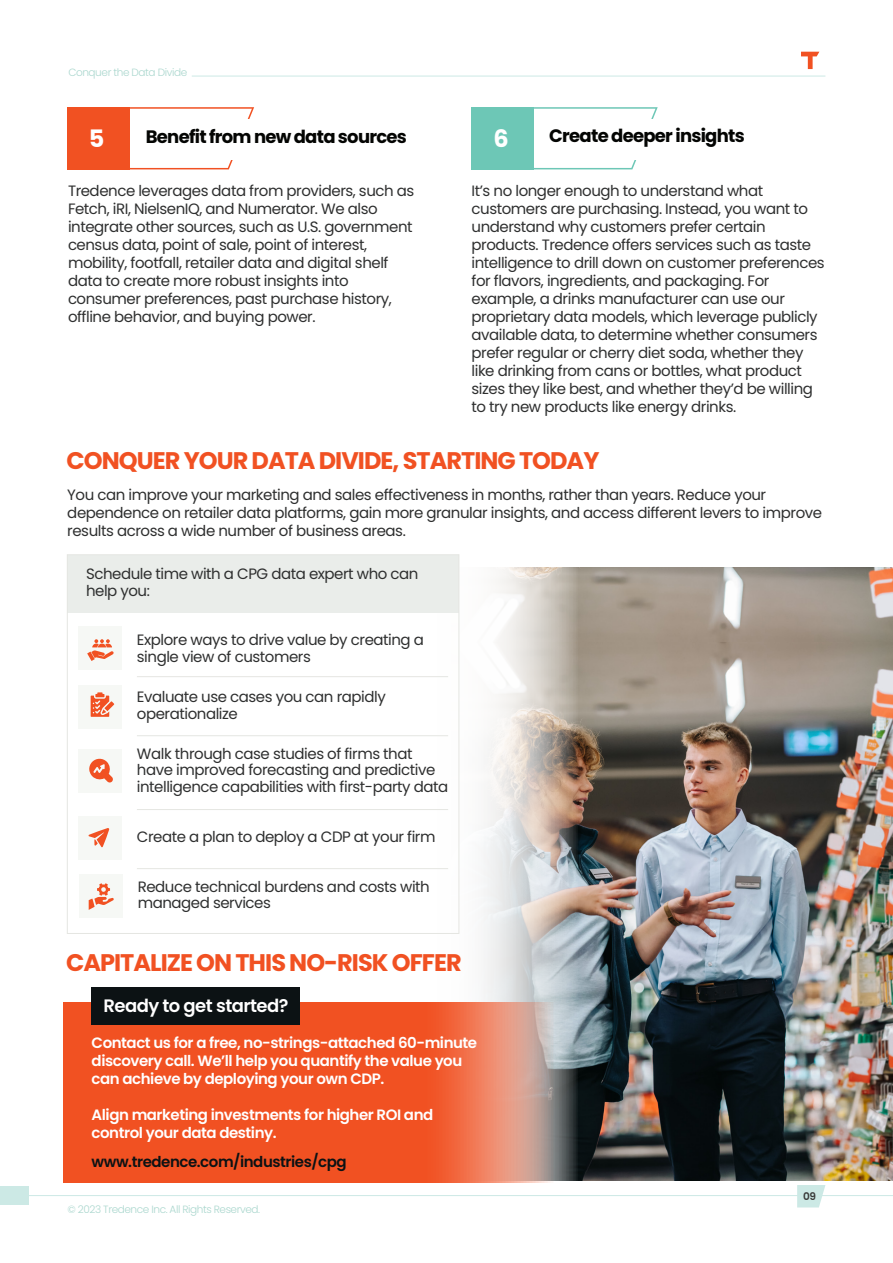
<style>
.page{position:relative;width:893px;height:1263px;background:#fff}
.page>*{position:absolute;margin:0;border:0;box-sizing:border-box;transform-origin:0 0}
.t1{font:700 24px "Poppins";letter-spacing:-.04em;color:#f15122}
.t2{font:700 24px "Poppins";color:#fff}
.t3{font:700 18px "Poppins";letter-spacing:-.04em;color:#040503}
.t4{font:600 18px "Poppins";letter-spacing:-.03em;color:#fff}
.t5{font:15px/18px "Poppins";letter-spacing:-.03em;color:#2e2f2f}
.t6{font:600 15px/18px "Poppins";letter-spacing:-.03em;color:#fff}
.t7{font:600 15px "Poppins";letter-spacing:-.03em;color:#0c1214}
.t8{font:300 10.5px "Poppins";letter-spacing:-.04em;color:#aad7ce}
.t9{font:600 10.5px "Poppins";color:#393a39}
</style>
<div class="page">
<img style="left:577px;top:568px;width:316px;height:74px">
<img style="left:577px;top:642px;width:316px;height:538px">
<svg style="left:379px;top:563px;width:198px;height:620px"></svg>
<svg style="left:63px;top:1003px;width:495px;height:179px;background:#eb5f36"></svg>
<hr style="left:0;top:1195px;width:893px;height:1px;background:#cce9e5">
<div style="left:0;top:1186px;width:28px;height:19px;background:#cce9e5"></div>
<svg style="left:797px;top:1185px;width:28px;height:22px"></svg>
<svg style="left:801px;top:52px;width:18px;height:17px"></svg>
<hr style="left:192px;top:76px;width:633px;height:1px;background:#cce9e5">
<div style="left:68px;top:107px;width:62px;height:62px;background:#f15122"></div>
<svg style="left:130px;top:107px;width:124px;height:62px"></svg>
<div style="left:219px;top:119px;width:39px;height:41px;background:#fff"></div>
<div style="left:471px;top:107px;width:62px;height:62px;background:#6dc7b6"></div>
<svg style="left:533px;top:107px;width:125px;height:62px"></svg>
<div style="left:622px;top:119px;width:40px;height:41px;background:#fff"></div>
<div style="left:67px;top:555px;width:392px;height:57px;background:#eaedea"></div>
<div style="left:79px;top:627px;width:43px;height:43px;background:#f6f8f5"></div>
<div style="left:79px;top:685px;width:43px;height:43px;background:#f6f8f5"></div>
<div style="left:79px;top:749px;width:43px;height:43px;background:#f6f8f5"></div>
<div style="left:79px;top:817px;width:43px;height:43px;background:#f6f8f5"></div>
<div style="left:80px;top:874px;width:43px;height:43px;background:#f6f8f5"></div>
<svg style="left:87px;top:639px;width:27px;height:22px"></svg>
<svg style="left:91px;top:692px;width:23px;height:25px"></svg>
<svg style="left:89px;top:758px;width:24px;height:25px"></svg>
<svg style="left:88px;top:828px;width:21px;height:19px"></svg>
<svg style="left:89px;top:883px;width:25px;height:27px"></svg>
<hr style="left:137px;top:676px;width:311px;height:1px;background:#e5e6e2">
<hr style="left:137px;top:735px;width:311px;height:1px;background:#e5e6e2">
<hr style="left:137px;top:809px;width:311px;height:1px;background:#e5e6e2">
<hr style="left:137px;top:868px;width:311px;height:1px;background:#e5e6e2">
<div style="left:67px;top:554px;width:392px;height:380px;border:1px solid #e5e6e2"></div>
<div style="left:91px;top:987px;width:208px;height:38px;background:#0c1214"></div>
<p class="t8" style="left:68px;top:66px;width:120px">Conquer the Data Divide</p>
<h1 class="t2" style="left:89px;top:125px;width:17px">5</h1>
<p class="t3" style="left:146px;top:127px;width:263px">Benefit from new data sources</p>
<p class="t5" style="left:68px;top:182px;width:348px">Tredence leverages data from providers, such as Fetch, iRI, NielsenIQ, and Numerator. We also integrate other sources, such as U.S. government census data, point of sale, point of interest, mobility, footfall, retailer data and digital shelf data to create more robust insights into consumer preferences, past purchase history, offline behavior, and buying power.</p>
<h1 class="t2" style="left:494px;top:125px;width:17px">6</h1>
<p class="t3" style="left:549px;top:126px;width:197px">Create deeper insights</p>
<p class="t5" style="left:472px;top:182px;width:355px">It’s no longer enough to understand what customers are purchasing. Instead, you want to understand why customers prefer certain products. Tredence offers services such as taste intelligence to drill down on customer preferences for flavors, ingredients, and packaging. For example, a drinks manufacturer can use our proprietary data models, which leverage publicly available data, to determine whether consumers prefer regular or cherry diet soda, whether they like drinking from cans or bottles, what product sizes they like best, and whether they’d be willing to try new products like energy drinks.</p>
<h1 class="t1" style="left:67px;top:447px;width:534px">CONQUER YOUR DATA DIVIDE, STARTING TODAY</h1>
<p class="t5" style="left:67px;top:486px;width:756px">You can improve your marketing and sales effectiveness in months, rather than years. Reduce your dependence on retailer data platforms, gain more granular insights, and access different levers to improve results across a wide number of business areas.</p>
<p class="t5" style="left:86px;top:566px;width:334px;line-height:16.5px">Schedule time with a CPG data expert who can help you:</p>
<p class="t5" style="left:137px;top:632px;width:289px;line-height:16.5px">Explore ways to drive value by creating a single view of customers</p>
<p class="t5" style="left:137px;top:689px;width:250px;line-height:16.5px">Evaluate use cases you can rapidly operationalize</p>
<p class="t5" style="left:137px;top:745px;width:313px;line-height:16.5px">Walk through case studies of firms that have improved forecasting and predictive intelligence capabilities with first-party data</p>
<p class="t5" style="left:137px;top:828px;width:300px">Create a plan to deploy a CDP at your firm</p>
<p class="t5" style="left:138px;top:878px;width:294px;line-height:16.5px">Reduce technical burdens and costs with managed services</p>
<h1 class="t1" style="left:66px;top:948px;width:397px">CAPITALIZE ON THIS NO-RISK OFFER</h1>
<p class="t4" style="left:104px;top:995px;width:187px">Ready to get started?</p>
<p class="t6" style="left:92px;top:1034px;width:387px">Contact us for a free, no-strings-attached 60-minute discovery call. We’ll help you quantify the value you can achieve by deploying your own CDP.</p>
<p class="t6" style="left:92px;top:1106px;width:343px">Align marketing investments for higher ROI and control your data destiny.</p>
<p class="t7" style="left:92px;top:1153px;width:257px">www.tredence.com/industries/cpg</p>
<p class="t8" style="left:68px;top:1203px;width:194px">© 2023 Tredence Inc. All Rights Reserved.</p>
<p class="t9" style="left:803px;top:1190px;width:14px">09</p>
</div>
